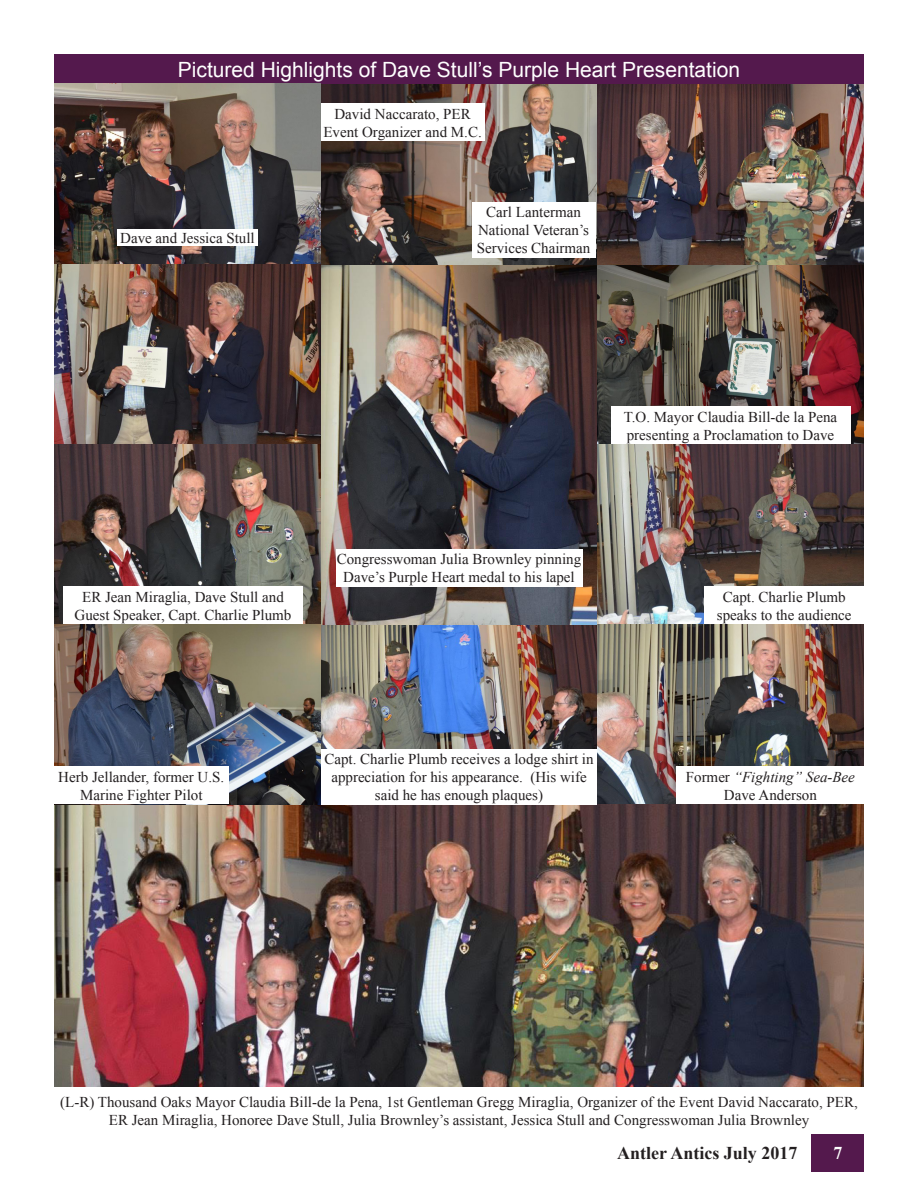
<style>
.page{position:relative;width:918px;height:1188px;background:#fff}
.page>*{position:absolute;margin:0;border:0;box-sizing:border-box;transform-origin:0 0}
.t1{font:21px "Arial";color:#fff}
.t2{font:700 18px "Times New Roman";color:#231f20}
.t3{font:700 18px "Times New Roman";color:#fff}
.t4{font:15px/18px "Times New Roman";color:#231f20;text-align:center}
.s1{font-style:italic}
</style>
<div class="page">
<div style="left:812px;top:1134px;width:52px;height:38px;background:#54194d"></div>
<div style="left:54px;top:54px;width:810px;height:30px;background:#54194d"></div>
<img style="left:54px;top:84px;width:810px;height:1003px">
<div style="left:117px;top:230px;width:141px;height:16px;background:#fff"></div>
<div style="left:321px;top:104px;width:163px;height:37px;background:#fff"></div>
<div style="left:472px;top:202px;width:124px;height:55px;background:#fff"></div>
<div style="left:611px;top:406px;width:239px;height:38px;background:#fff"></div>
<div style="left:704px;top:586px;width:160px;height:38px;background:#fff"></div>
<div style="left:336px;top:549px;width:246px;height:38px;background:#fff"></div>
<div style="left:54px;top:766px;width:175px;height:38px;background:#fff"></div>
<div style="left:63px;top:586px;width:240px;height:38px;background:#fff"></div>
<div style="left:677px;top:766px;width:187px;height:38px;background:#fff"></div>
<div style="left:321px;top:749px;width:276px;height:55px;background:#fff"></div>
<h1 class="t1" style="left:178px;top:56px;width:564px">Pictured Highlights of Dave Stull’s Purple Heart Presentation</h1>
<p class="t4" style="left:120px;top:229px;width:136px">Dave and Jessica Stull</p>
<p class="t4" style="left:323px;top:104px;width:160px">David Naccarato, PER<br>Event Organizer and M.C.</p>
<p class="t4" style="left:477px;top:203px;width:115px">Carl Lanterman<br>National Veteran’s<br>Services Chairman</p>
<p class="t4" style="left:75px;top:587px;width:218px">ER Jean Miraglia, Dave Stull and<br>Guest Speaker, Capt. Charlie Plumb</p>
<p class="t4" style="left:624px;top:407px;width:215px;text-align:left">T.O. Mayor Claudia Bill-de la Pena presenting a Proclamation to Dave</p>
<p class="t4" style="left:337px;top:550px;width:246px">Congresswoman Julia Brownley pinning<br>Dave’s Purple Heart medal to his lapel</p>
<p class="t4" style="left:717px;top:587px;width:136px">Capt. Charlie Plumb speaks to the audience</p>
<p class="t4" style="left:58px;top:767px;width:168px">Herb Jellander, former U.S.<br>Marine Fighter Pilot</p>
<p class="t4" style="left:324px;top:750px;width:271px">Capt. Charlie Plumb receives a lodge shirt in appreciation for his appearance. (His wife said he has enough plaques)</p>
<p class="t4" style="left:686px;top:767px;width:171px">Former <span class="s1">“Fighting” Sea-Bee<br></span>Dave Anderson</p>
<p class="t4" style="left:60px;top:1093px;width:799px">(L-R) Thousand Oaks Mayor Claudia Bill-de la Pena, 1st Gentleman Gregg Miraglia, Organizer of the Event David Naccarato, PER,<br>ER Jean Miraglia, Honoree Dave Stull, Julia Brownley’s assistant, Jessica Stull and Congresswoman Julia Brownley</p>
<p class="t2" style="left:617px;top:1141px;width:182px">Antler Antics July 2017</p>
<p class="t3" style="left:833px;top:1141px;width:10px">7</p>
</div>
